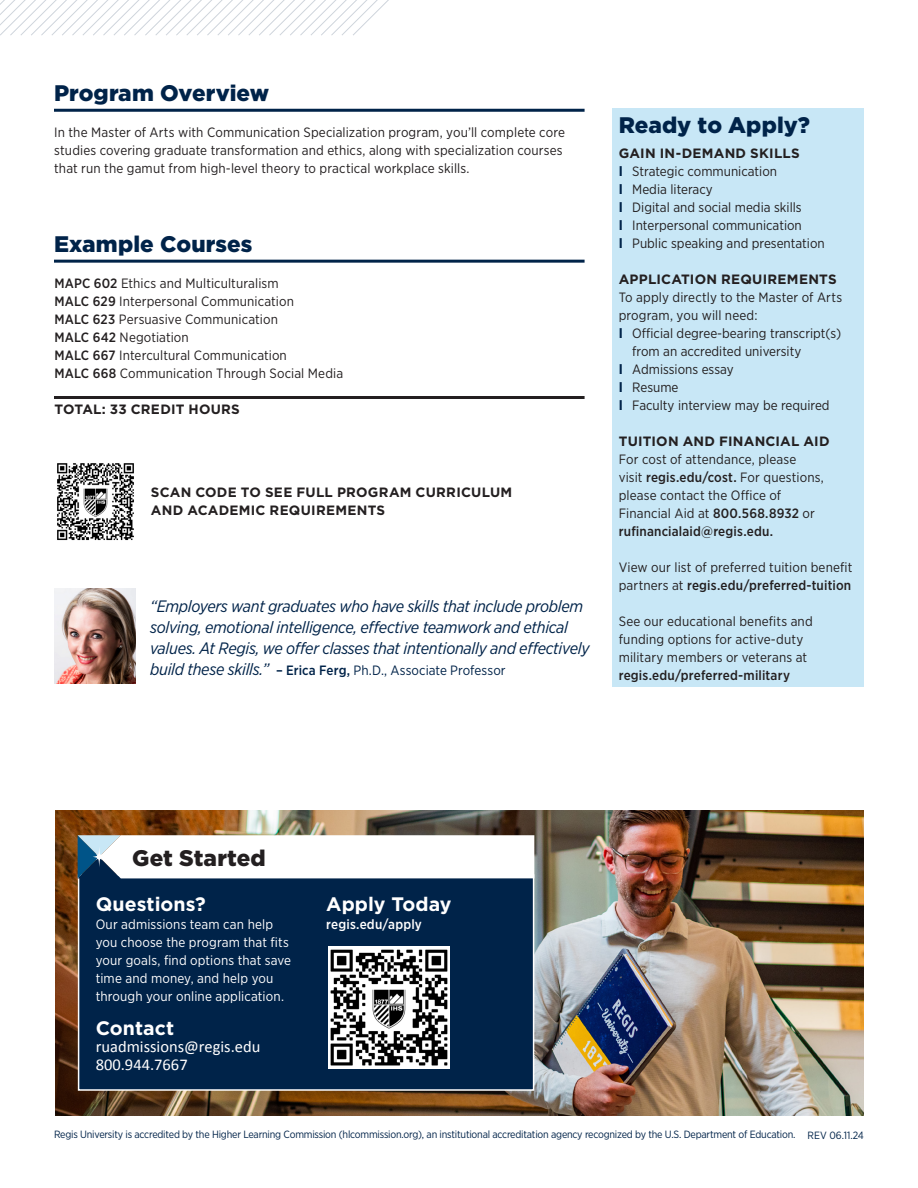
<style>
.page{position:relative;width:918px;height:1188px;background:#fff}
.page>*{position:absolute;margin:0;border:0;box-sizing:border-box;transform-origin:0 0}
.t1{font:900 22.5px "Gotham";color:#002349}
.t2{font:900 22.5px "Gotham";letter-spacing:.005em;color:#231f20}
.t3{font:700 19.5px "Gotham";letter-spacing:.005em;color:#fff}
.Normal_wrd_1{font:italic 16.5px/21px "Gotham Narrow";letter-spacing:-.02em;color:#002349}
.Normal_wrd_1-2{font:16.5px/17.9px "Calibri";color:#fff}
.t4{font:13.5px/18px "Gotham Narrow";letter-spacing:.005em;color:#231f20}
.t5{font:13.5px/18px "Gotham Narrow";letter-spacing:.01em;color:#fff}
.t6{font:700 13.5px/18px "Gotham";letter-spacing:.015em;color:#231f20}
.Normal_wrd_1-3{font:13.5px "Gotham Narrow";letter-spacing:.005em;color:#002349}
.CTA_Text{font:500 13.5px "Gotham Narrow";letter-spacing:.015em;color:#fff}
.Accreditation{font:10.5px "Gotham Narrow";letter-spacing:-.02em;color:#002349}
.s1{font-weight:500}
.s2{font-style:italic;font-size:16.5px}
.s3{font-family:"Gotham";font-weight:700;color:#002349}
.s4{font-family:"Gotham";font-weight:700}
</style>
<div class="page">
<img style="left:55px;top:810px;width:809px;height:306px">
<svg style="left:0;top:0;width:389px;height:36px"></svg>
<hr style="left:54px;top:109px;width:531px;height:3px;background:#002349">
<hr style="left:54px;top:260px;width:531px;height:3px;background:#002349">
<div style="left:612px;top:108px;width:252px;height:579px;background:#c8e7f6"></div>
<div style="left:78px;top:874px;width:456px;height:217px;background:#002349;border:2px solid #fff"></div>
<svg style="left:78px;top:835px;width:456px;height:43px"></svg>
<img style="left:328px;top:947px;width:122px;height:121px">
<img style="left:57px;top:463px;width:77px;height:78px">
<hr style="left:54px;top:396px;width:531px;height:3px;background:#231f20">
<img style="left:54px;top:588px;width:81px;height:96px">
<p class="t1" style="left:54px;top:78px;width:217px">Program Overview</p>
<p class="t4" style="left:54px;top:123px;width:512px">In the Master of Arts with Communication Specialization program, you’ll complete core studies covering graduate transformation and ethics, along with specialization courses that run the gamut from high-level theory to practical workplace skills.</p>
<p class="t1" style="left:54px;top:229px;width:200px">Example Courses</p>
<p class="t4" style="left:54px;top:274px;width:226px"><span class="s1">MAPC 602</span> Ethics and Multiculturalism</p>
<p class="t4" style="left:54px;top:292px;width:241px"><span class="s1">MALC 629</span> Interpersonal Communication</p>
<p class="t4" style="left:54px;top:310px;width:225px"><span class="s1">MALC 623</span> Persuasive Communication</p>
<p class="t4" style="left:54px;top:328px;width:136px"><span class="s1">MALC 642</span> Negotiation</p>
<p class="t4" style="left:54px;top:346px;width:234px"><span class="s1">MALC 667</span> Intercultural Communication</p>
<p class="t4" style="left:54px;top:364px;width:290px"><span class="s1">MALC 668</span> Communication Through Social Media</p>
<p class="t6" style="left:54px;top:400px;width:187px">TOTAL: 33 CREDIT HOURS</p>
<p class="t6" style="left:151px;top:484px;width:363px">SCAN CODE TO SEE FULL PROGRAM CURRICULUM<br>AND ACADEMIC REQUIREMENTS</p>
<p class="Normal_wrd_1" style="left:150px;top:595px;width:441px">“Employers want graduates who have skills that include problem solving, emotional intelligence, effective teamwork and ethical values. At Regis, we offer classes that intentionally and effectively</p>
<p class="Normal_wrd_1-3" style="left:150px;top:662px;width:357px"><span class="s2">build these skills.”</span> <span class="s1">– Erica Ferg,</span> Ph.D., Associate Professor</p>
<p class="t1" style="left:619px;top:109px;width:193px">Ready to Apply?</p>
<p class="t6" style="left:619px;top:144px;width:183px">GAIN IN-DEMAND SKILLS</p>
<p class="t4" style="left:619px;top:162px;width:160px"><span class="s3">l</span> Strategic communication</p>
<p class="t4" style="left:619px;top:180px;width:95px"><span class="s3">l</span> Media literacy</p>
<p class="t4" style="left:619px;top:198px;width:184px"><span class="s3">l</span> Digital and social media skills</p>
<p class="t4" style="left:619px;top:216px;width:185px"><span class="s3">l</span> Interpersonal communication</p>
<p class="t4" style="left:619px;top:234px;width:208px"><span class="s3">l</span> Public speaking and presentation</p>
<p class="t6" style="left:619px;top:270px;width:220px">APPLICATION REQUIREMENTS</p>
<p class="t4" style="left:619px;top:288px;width:225px">To apply directly to the Master of Arts program, you will need:</p>
<p class="t4" style="left:632px;top:324px;width:211px;text-indent:-14px"><span class="s3">l</span> Official degree-bearing transcript(s) from an accredited university</p>
<p class="t4" style="left:619px;top:360px;width:116px"><span class="s3">l</span> Admissions essay</p>
<p class="t4" style="left:619px;top:378px;width:61px"><span class="s3">l</span> Resume</p>
<p class="t4" style="left:619px;top:396px;width:212px"><span class="s3">l</span> Faculty interview may be required</p>
<p class="t4" style="left:619px;top:432px;width:212px"><span class="s4">TUITION AND FINANCIAL AID<br></span>For cost of attendance, please<br>visit <span class="s1">regis.edu/cost.</span> For questions, please contact the Office of<br>Financial Aid at <span class="s1">800.568.8932</span> or <span class="s1">rufinancialaid@regis.edu.</span></p>
<p class="t4" style="left:619px;top:558px;width:235px">View our list of preferred tuition benefit partners at <span class="s1">regis.edu/preferred-tuition</span></p>
<p class="t4" style="left:619px;top:612px;width:196px">See our educational benefits and funding options for active-duty military members or veterans at <span class="s1">regis.edu/preferred-military</span></p>
<p class="t2" style="left:132px;top:842px;width:135px">Get Started</p>
<p class="t3" style="left:96px;top:891px;width:111px">Questions?</p>
<p class="t5" style="left:96px;top:915px;width:197px">Our admissions team can help you choose the program that fits your goals, find options that save time and money, and help you through your online application.</p>
<p class="t3" style="left:96px;top:1015px;width:80px">Contact</p>
<p class="Normal_wrd_1-2" style="left:96px;top:1038px;width:166px">ruadmissions@regis.edu<br>800.944.7667</p>
<p class="t3" style="left:326px;top:891px;width:127px">Apply Today</p>
<p class="CTA_Text" style="left:326px;top:916px;width:97px">regis.edu/apply</p>
<p class="Accreditation" style="left:54px;top:1128px;width:743px">Regis University is accredited by the Higher Learning Commission (hlcommission.org), an institutional accreditation agency recognized by the U.S. Department of Education.</p>
<p class="Accreditation" style="left:808px;top:1128px;width:58px">REV 06.11.24</p>
</div>
